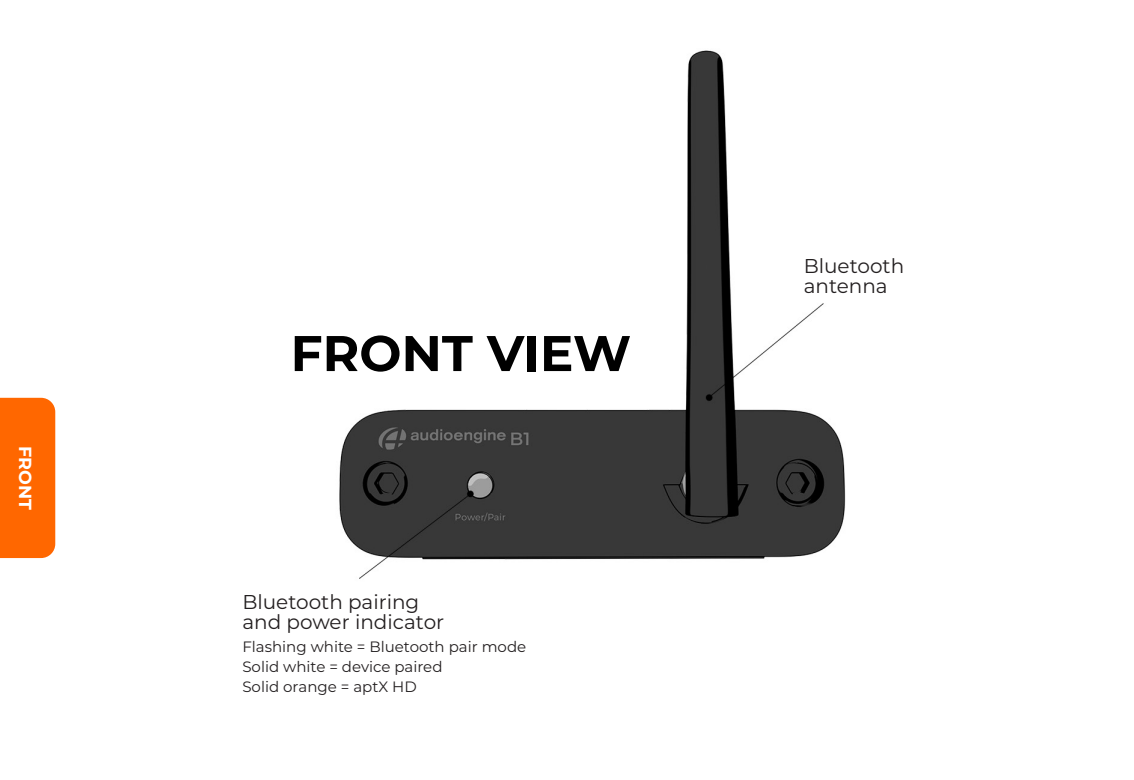
<style>
.page{position:relative;width:1134px;height:780px;background:#fff}
.page>*{position:absolute;margin:0;border:0;box-sizing:border-box;transform-origin:0 0}
.t1{font:700 50px "Montserrat";color:#000}
.t2{font:20px "Montserrat";color:#231f20}
.t3{font:700 17.5px "Montserrat";color:#fff}
.t4{font:15px "Montserrat";color:#231f20}
</style>
<div class="page">
<img style="left:0;top:50px;width:846px;height:529px">
<div style="left:0;top:398px;width:55px;height:160px;background:#ff6700"></div>
<p class="t3" style="left:38px;top:446px;width:65px;rotate:90deg">FRONT</p>
<p class="t1" style="left:291px;top:317px;width:342px">FRONT VIEW</p>
<p class="t2" style="left:242px;top:587px;width:178px">Bluetooth pairing</p>
<p class="t2" style="left:242px;top:607px;width:203px">and power indicator</p>
<p class="t4" style="left:242px;top:636px;width:285px">Flashing white = Bluetooth pair mode</p>
<p class="t4" style="left:242px;top:656px;width:202px">Solid white = device paired</p>
<p class="t4" style="left:242px;top:676px;width:176px">Solid orange = aptX HD</p>
<p class="t2" style="left:804px;top:252px;width:102px">Bluetooth</p>
<p class="t2" style="left:804px;top:272px;width:86px">antenna</p>
</div>
